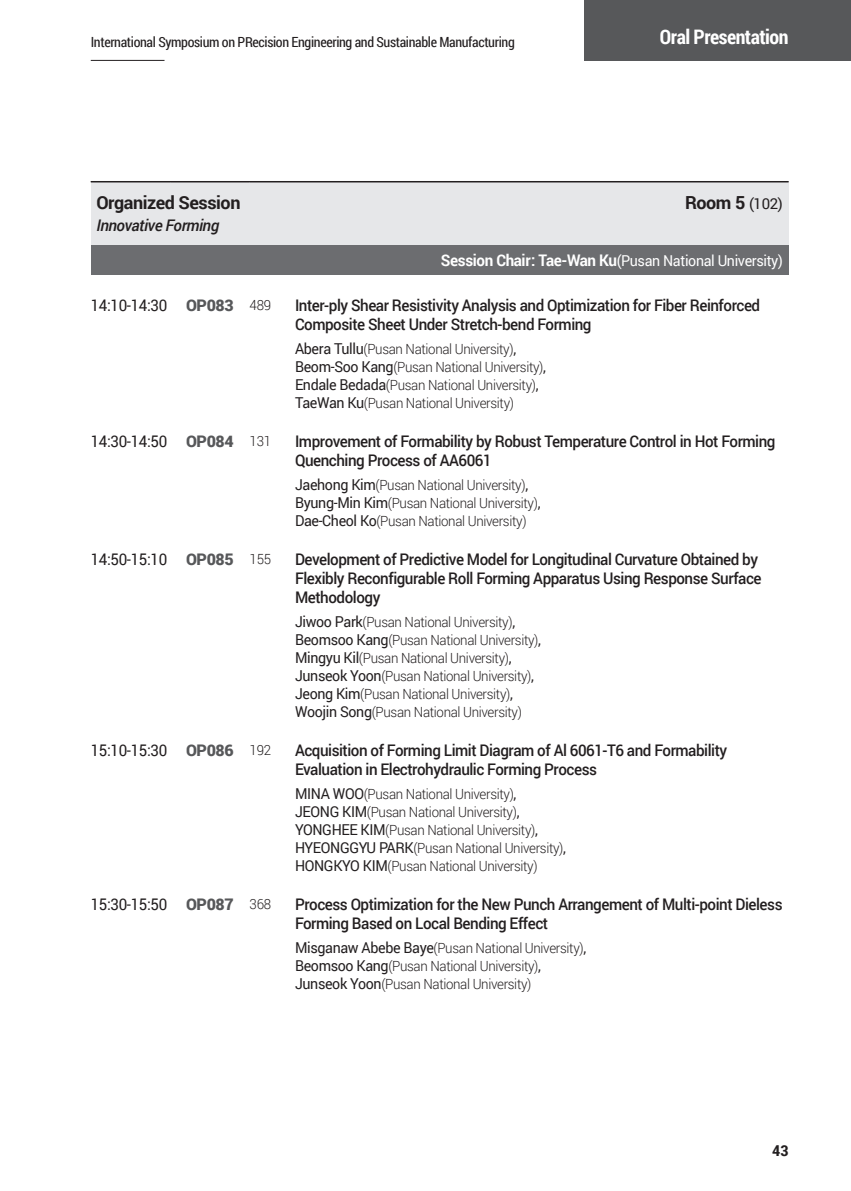
<style>
.page{position:relative;width:851px;height:1191px;background:#fff}
.page>*{position:absolute;margin:0;border:0;box-sizing:border-box;transform-origin:0 0}
.t1{font:700 20px "Roboto Condensed";letter-spacing:-.025em;color:#fff}
.t2{font:700 18px "Roboto";letter-spacing:-.025em;color:#231f20}
.t3{font:500 16px/19.2px "Roboto";letter-spacing:-.03em;color:#231f20;scale:.95 1}
.t4{font:16px "Roboto";letter-spacing:-.025em;color:#231f20;scale:.95 1}
.t5{font:italic 500 16px "Roboto";letter-spacing:-.03em;color:#231f20}
.t6{font:15px "Roboto";letter-spacing:-.025em;color:#fff;scale:.95 1}
.t7{font:700 15px "Roboto Condensed";color:#231f20;scale:1.1 1}
.t8{font:300 14px/18px "Roboto";letter-spacing:-.025em;color:#231f20;scale:.95 1}
.t9{font:14px "Roboto Condensed";letter-spacing:-.025em;color:#231f20}
.s1{font-weight:400;font-size:15px}
.s2{font-weight:700;font-size:16px}
.s3{font-weight:900;color:#57585a}
.s4{font-weight:300;font-size:14px}
</style>
<div class="page">
<div style="left:584px;top:0;width:266px;height:61px;background:#57585a"></div>
<hr style="left:91px;top:60px;width:73px;height:1px;background:#231f20">
<div style="left:91px;top:182px;width:697px;height:63px;background:#e6e7e9"></div>
<div style="left:91px;top:245px;width:697px;height:30px;background:#6c6d70"></div>
<hr style="left:91px;top:181px;width:79px;height:1px;background:#231f20">
<hr style="left:170px;top:181px;width:79px;height:1px;background:#231f20">
<hr style="left:249px;top:181px;width:46px;height:1px;background:#231f20">
<hr style="left:295px;top:181px;width:493px;height:1px;background:#231f20">
<p class="t9" style="left:91px;top:32px;width:425px">International Symposium on PRecision Engineering and Sustainable Manufacturing</p>
<h1 class="t1" style="left:659px;top:22px;width:130px">Oral Presentation</h1>
<p class="t2" style="left:96px;top:190px;width:145px">Organized Session</p>
<p class="t2" style="left:685px;top:190px;width:99px">Room 5 <span class="s1">(102)</span></p>
<p class="t5" style="left:96px;top:214px;width:124px">Innovative Forming</p>
<p class="t6" style="left:441px;top:250px;width:361px"><span class="s2">Session Chair: Tae-Wan Ku</span>(Pusan National University)</p>
<p class="t4" style="left:91px;top:294px;width:191px">14:10-14:30 <span class="s3">OP083</span> <span class="s4">489</span></p>
<p class="t3" style="left:295px;top:295px;width:491px">Inter-ply Shear Resistivity Analysis and Optimization for Fiber Reinforced<br>Composite Sheet Under Stretch-bend Forming</p>
<p class="t8" style="left:295px;top:340px;width:266px"><span class="s1">Abera Tullu</span>(Pusan National University)<span class="s1">, Beom-Soo Kang</span>(Pusan National University)<span class="s1">, Endale Bedada</span>(Pusan National University)<span class="s1">, TaeWan Ku</span>(Pusan National University)</p>
<p class="t4" style="left:91px;top:430px;width:191px">14:30-14:50 <span class="s3">OP084</span> <span class="s4">131</span></p>
<p class="t3" style="left:295px;top:431px;width:507px">Improvement of Formability by Robust Temperature Control in Hot Forming<br>Quenching Process of AA6061</p>
<p class="t8" style="left:295px;top:476px;width:260px"><span class="s1">Jaehong Kim</span>(Pusan National University)<span class="s1">,<br>Byung-Min Kim</span>(Pusan National University)<span class="s1">,<br>Dae-Cheol Ko</span>(Pusan National University)</p>
<p class="t4" style="left:91px;top:548px;width:191px">14:50-15:10 <span class="s3">OP085</span> <span class="s4">155</span></p>
<p class="t3" style="left:295px;top:549px;width:492px">Development of Predictive Model for Longitudinal Curvature Obtained by<br>Flexibly Reconfigurable Roll Forming Apparatus Using Response Surface<br>Methodology</p>
<p class="t8" style="left:295px;top:612px;width:260px"><span class="s1">Jiwoo Park</span>(Pusan National University)<span class="s1">, Beomsoo Kang</span>(Pusan National University)<span class="s1">, Mingyu Kil</span>(Pusan National University)<span class="s1">, Junseok Yoon</span>(Pusan National University)<span class="s1">, Jeong Kim</span>(Pusan National University)<span class="s1">, Woojin Song</span>(Pusan National University)</p>
<p class="t4" style="left:91px;top:739px;width:191px">15:10-15:30 <span class="s3">OP086</span> <span class="s4">192</span></p>
<p class="t3" style="left:295px;top:740px;width:456px">Acquisition of Forming Limit Diagram of Al 6061-T6 and Formability<br>Evaluation in Electrohydraulic Forming Process</p>
<p class="t8" style="left:295px;top:784px;width:287px"><span class="s1">MINA WOO</span>(Pusan National University)<span class="s1">,<br>JEONG KIM</span>(Pusan National University)<span class="s1">, YONGHEE KIM</span>(Pusan National University)<span class="s1">, HYEONGGYU PARK</span>(Pusan National University)<span class="s1">, HONGKYO KIM</span>(Pusan National University)</p>
<p class="t4" style="left:91px;top:892px;width:191px">15:30-15:50 <span class="s3">OP087</span> <span class="s4">368</span></p>
<p class="t3" style="left:295px;top:893px;width:514px">Process Optimization for the New Punch Arrangement of Multi-point Dieless<br>Forming Based on Local Bending Effect</p>
<p class="t8" style="left:295px;top:938px;width:308px"><span class="s1">Misganaw Abebe Baye</span>(Pusan National University)<span class="s1">,<br>Beomsoo Kang</span>(Pusan National University)<span class="s1">,<br>Junseok Yoon</span>(Pusan National University)</p>
<p class="t7" style="left:772px;top:1140px;width:16px">43</p>
</div>
